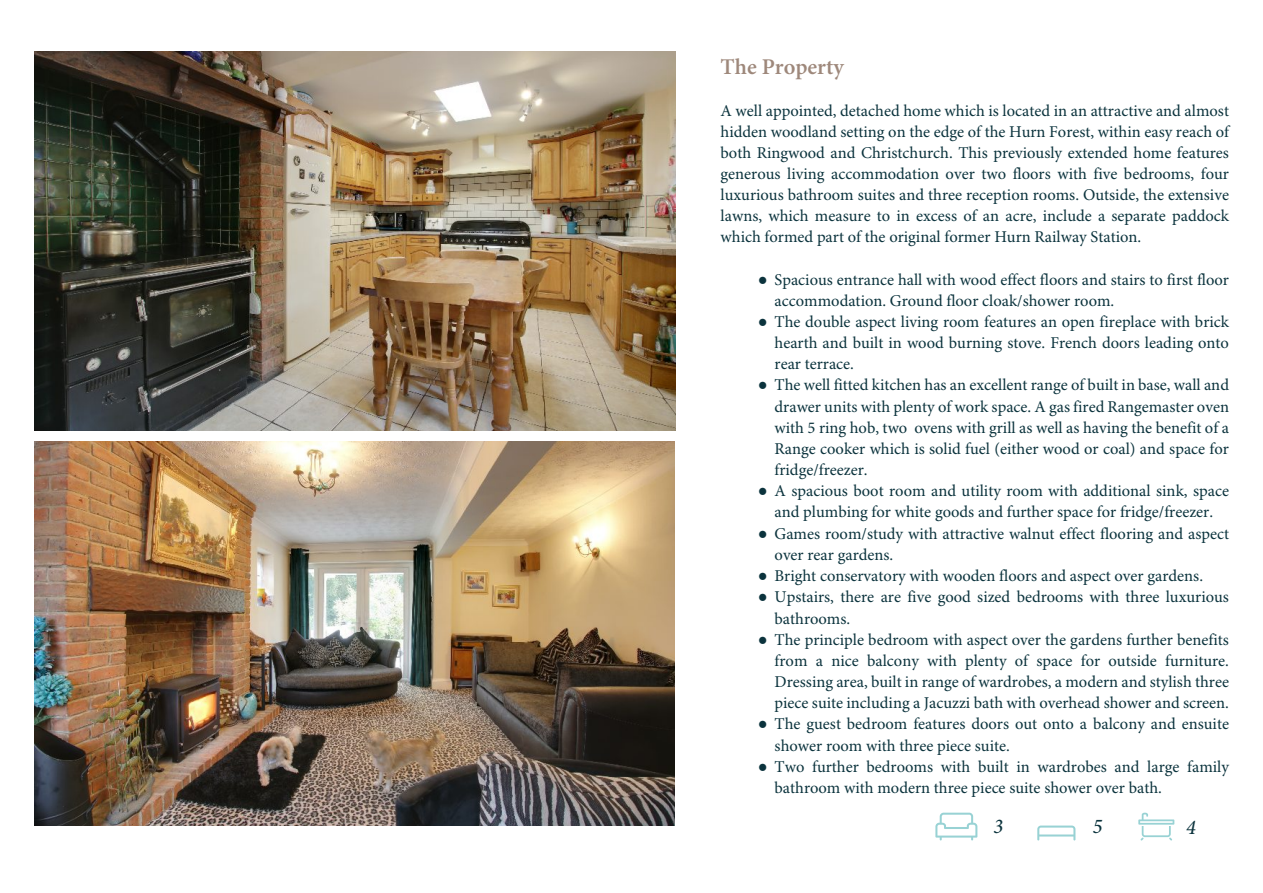
<style>
.page{position:relative;width:1263px;height:893px;background:#fff}
.page>*{position:absolute;margin:0;border:0;box-sizing:border-box;transform-origin:0 0}
.t1{font:600 22.5px "Minion Pro";color:#9e887b}
.t2{font:italic 500 21px "Minion Pro";color:#0b333d;scale:.96 1}
.t3{font:16.5px/21.1px "Minion Pro";color:#0b333d}
.s1{font-family:"Times New Roman"}
</style>
<div class="page">
<svg style="left:1138px;top:813px;width:36px;height:27px"></svg>
<svg style="left:1037px;top:825px;width:38px;height:15px"></svg>
<hr style="left:1038px;top:834px;width:36px;height:2px;background:#98d2d4">
<svg style="left:935px;top:813px;width:42px;height:27px"></svg>
<img style="left:34px;top:51px;width:641px;height:379px">
<img style="left:34px;top:442px;width:641px;height:384px">
<h1 class="t1" style="left:720px;top:57px;width:125px">The Property</h1>
<p class="t3" style="left:720px;top:102px;width:510px;text-align:justify">A well appointed, detached home which is located in an attractive and almost hidden woodland setting on the edge of the Hurn Forest, within easy reach of both Ringwood and Christchurch. This previously extended home features generous living accommodation over two floors with five bedrooms, four luxurious bathroom suites and three reception rooms. Outside, the extensive lawns, which measure to in excess of an acre, include a separate paddock which formed part of the original former Hurn Railway Station.</p>
<p class="t3" style="left:774px;top:270px;width:456px;text-indent:-17px"><span class="s1">●</span> Spacious entrance hall with wood effect floors and stairs to first floor accommodation. Ground floor cloak/shower room.</p>
<p class="t3" style="left:774px;top:313px;width:456px;text-align:justify;text-indent:-17px"><span class="s1">●</span> The double aspect living room features an open fireplace with brick hearth and built in wood burning stove. French doors leading onto rear terrace.</p>
<p class="t3" style="left:774px;top:376px;width:456px;text-align:justify;text-indent:-17px"><span class="s1">●</span> The well fitted kitchen has an excellent range of built in base, wall and drawer units with plenty of work space. A gas fired Rangemaster oven with 5 ring hob, two ovens with grill as well as having the benefit of a Range cooker which is solid fuel (either wood or coal) and space for fridge/freezer.</p>
<p class="t3" style="left:758px;top:482px;width:473px;text-align:center"><span class="s1">●</span> A spacious boot room and utility room with additional sink, space and plumbing for white goods and further space for fridge/freezer.</p>
<p class="t3" style="left:774px;top:524px;width:456px;text-indent:-17px"><span class="s1">●</span> Games room/study with attractive walnut effect flooring and aspect over rear gardens.</p>
<p class="t3" style="left:758px;top:567px;width:447px"><span class="s1">●</span> Bright conservatory with wooden floors and aspect over gardens.</p>
<p class="t3" style="left:774px;top:588px;width:456px;text-indent:-17px"><span class="s1">●</span> Upstairs, there are five good sized bedrooms with three luxurious bathrooms.</p>
<p class="t3" style="left:774px;top:630px;width:456px;text-align:justify;text-indent:-17px"><span class="s1">●</span> The principle bedroom with aspect over the gardens further benefits from a nice balcony with plenty of space for outside furniture.<br>Dressing area, built in range of wardrobes, a modern and stylish three piece suite including a Jacuzzi bath with overhead shower and screen.</p>
<p class="t3" style="left:774px;top:715px;width:456px;text-indent:-17px"><span class="s1">●</span> The guest bedroom features doors out onto a balcony and ensuite shower room with three piece suite.</p>
<p class="t3" style="left:774px;top:757px;width:456px;text-indent:-17px"><span class="s1">●</span> Two further bedrooms with built in wardrobes and large family bathroom with modern three piece suite shower over bath.</p>
<p class="t2" style="left:993px;top:818px;width:12px">3</p>
<p class="t2" style="left:1093px;top:818px;width:12px">5</p>
<p class="t2" style="left:1186px;top:818px;width:12px">4</p>
</div>
